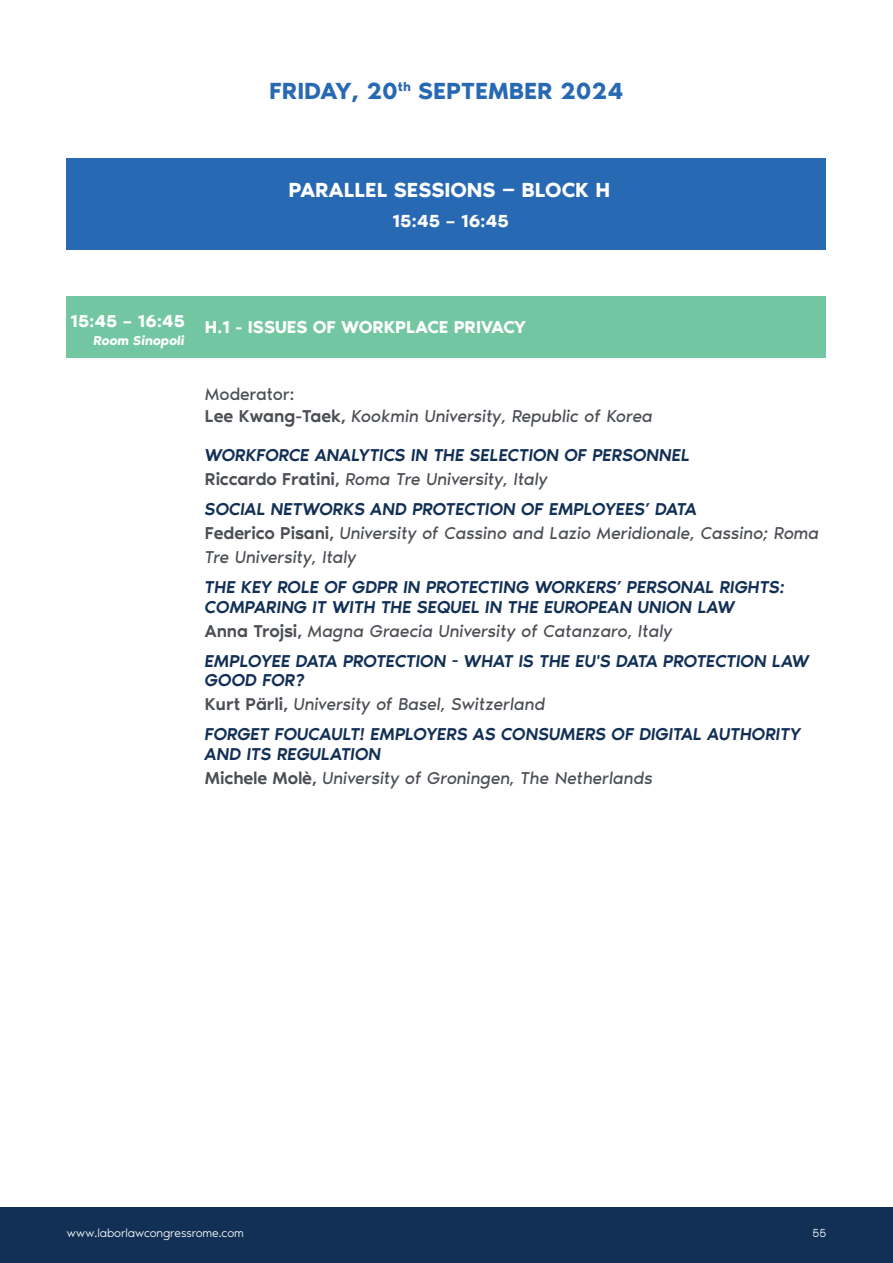
<style>
.page{position:relative;width:893px;height:1263px;background:#fff}
.page>*{position:absolute;margin:0;border:0;box-sizing:border-box;transform-origin:0 0}
.t1{font:600 24px "Noir Pro";color:#2869b3}
.t2{font:600 21px "Noir Pro";color:#fff}
.t3{font:600 18px "Noir Pro";color:#fff}
.t4{font:italic 500 17.7px/19.5px "Noir Pro";letter-spacing:-.01em;color:#123056}
.t5{font:italic 17.7px/24px "Noir Pro";letter-spacing:-.01em;color:#4b4f54}
.t6{font:600 17.7px "Noir Pro";letter-spacing:-.01em;color:#fff}
.t7{font:italic 600 13.2px "Noir Pro";letter-spacing:-.01em;color:#fff}
.t8{font:300 12px "Noir Pro";letter-spacing:-.01em;color:#fff}
.s1{font-style:normal}
.s2{font-weight:500;font-style:normal}
.s3{font-style:normal;color:#4b4f54}
.s4{font-weight:400;color:#4b4f54}
.s5{font-weight:500;color:#123056}
</style>
<div class="page">
<div style="left:0;top:1208px;width:893px;height:55px;background:#123056"></div>
<div style="left:67px;top:297px;width:759px;height:61px;background:#72c7a2"></div>
<div style="left:67px;top:158px;width:759px;height:91px;background:#2869b3"></div>
<h1 class="t1" style="left:269px;top:72px;width:356px">FRIDAY, 20<sup>th</sup> SEPTEMBER 2024</h1>
<p class="t2" style="left:288px;top:173px;width:323px">PARALLEL SESSIONS — BLOCK H</p>
<p class="t3" style="left:392px;top:206px;width:118px">15:45 – 16:45</p>
<p class="t6" style="left:70px;top:313px;width:457px">15:45 – 16:45 H.1 - ISSUES OF WORKPLACE PRIVACY</p>
<p class="t7" style="left:93px;top:330px;width:93px">Room Sinopoli</p>
<p class="t5" style="left:205px;top:382px;width:450px;line-height:22px"><span class="s1">Moderator:<br></span><span class="s2">Lee Kwang-Taek,</span> Kookmin University, Republic of Korea</p>
<p class="t4" style="left:205px;top:442px;width:487px;line-height:24px">WORKFORCE ANALYTICS IN THE SELECTION OF PERSONNEL<br><span class="s3">Riccardo Fratini,</span> <span class="s4">Roma Tre University, Italy</span></p>
<p class="t5" style="left:205px;top:496px;width:616px"><span class="s5">SOCIAL NETWORKS AND PROTECTION OF EMPLOYEES’ DATA<br></span><span class="s2">Federico Pisani,</span> University of Cassino and Lazio Meridionale, Cassino; Roma<br>Tre University, Italy</p>
<p class="t4" style="left:205px;top:576px;width:581px">THE KEY ROLE OF GDPR IN PROTECTING WORKERS’ PERSONAL RIGHTS:<br>COMPARING IT WITH THE SEQUEL IN THE EUROPEAN UNION LAW</p>
<p class="t4" style="left:205px;top:615px;width:606px;line-height:30px"><span class="s3">Anna Trojsi,</span> <span class="s4">Magna Graecia University of Catanzaro, Italy<br></span>EMPLOYEE DATA PROTECTION - WHAT IS THE EU'S DATA PROTECTION LAW</p>
<p class="t5" style="left:205px;top:667px;width:342px"><span class="s5">GOOD FOR?<br></span><span class="s2">Kurt Pärli,</span> University of Basel, Switzerland</p>
<p class="t4" style="left:205px;top:723px;width:597px">FORGET FOUCAULT! EMPLOYERS AS CONSUMERS OF DIGITAL AUTHORITY<br>AND ITS REGULATION</p>
<p class="t5" style="left:205px;top:765px;width:449px"><span class="s2">Michele Molè,</span> University of Groningen, The Netherlands</p>
<p class="t8" style="left:67px;top:1224px;width:179px">www.laborlawcongressrome.com</p>
<p class="t8" style="left:812px;top:1223px;width:15px">55</p>
</div>
